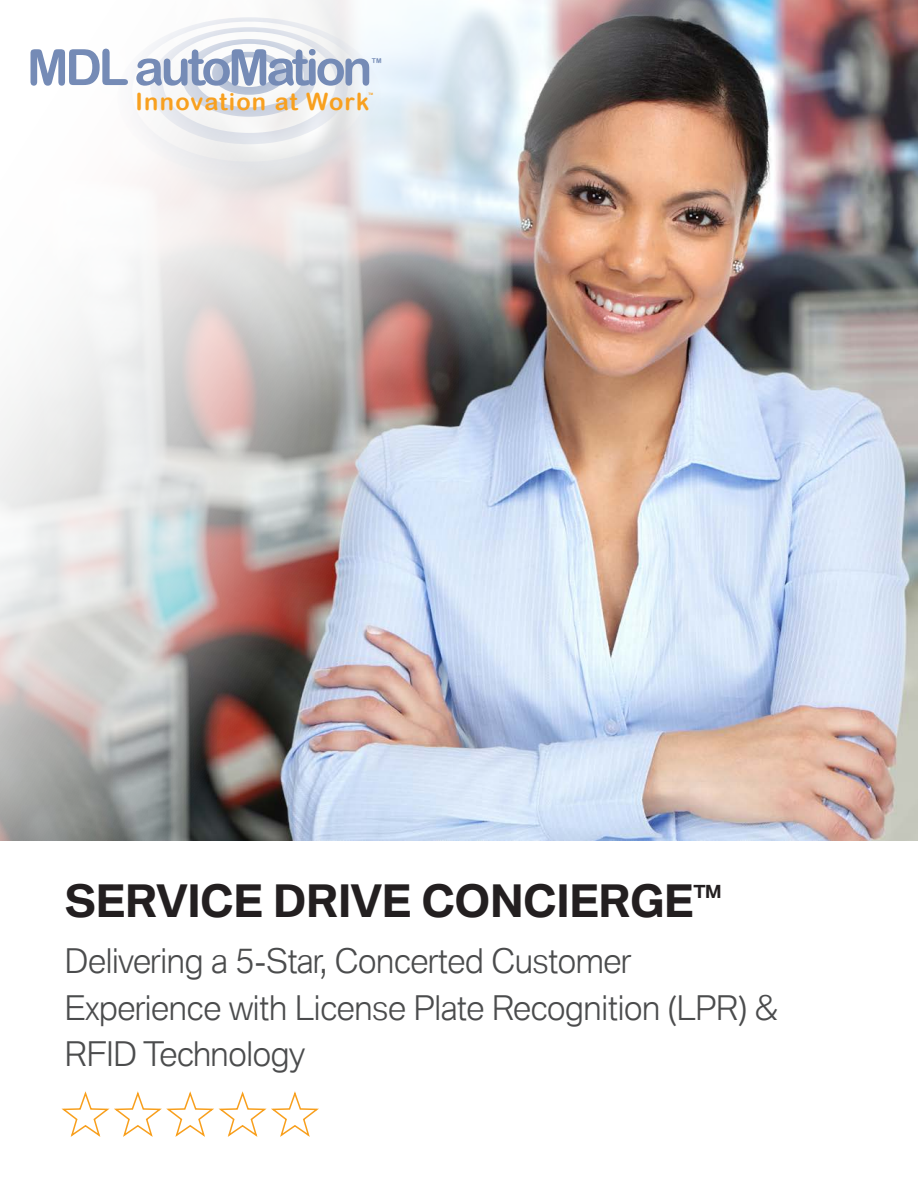
<style>
.page{position:relative;width:918px;height:1188px;background:#fff}
.page>*{position:absolute;margin:0;border:0;box-sizing:border-box;transform-origin:0 0}
.t1{font:49.95px "Arial Rounded MT Bold";letter-spacing:-.07em;color:#758bb6}
.t2{font:700 43.5px "BMW Type V2";letter-spacing:-.01em;color:#231f20}
.t3{font:300 33px/46.5px "BMW Type V2";letter-spacing:-.01em;color:#4b4c4d}
.t4{font:23.7px "Arial Rounded MT Bold";letter-spacing:.055em;color:#f8a01f}
.t5{font:700 17.55px "BMW Type V2";color:#231f20}
.t6{font:6.6px "Arial Rounded MT Bold";color:#758bb6}
.t7{font:3.15px "Arial Rounded MT Bold";color:#f8a020}
</style>
<div class="page">
<svg style="left:61px;top:1092px;width:258px;height:45px"></svg>
<img style="left:0;top:0;width:918px;height:840px">
<svg style="left:117px;top:17px;width:264px;height:160px"></svg>
<p class="t1" style="left:27px;top:38px;width:347px">MDL autoMation</p>
<p class="t4" style="left:136px;top:88px;width:235px">Innovation at Work</p>
<p class="t6" style="left:372px;top:57px;width:11px">TM</p>
<p class="t7" style="left:368px;top:92px;width:6px">TM</p>
<p class="t2" style="left:65px;top:876px;width:630px">SERVICE DRIVE CONCIERGE</p>
<p class="t5" style="left:693px;top:881px;width:30px">TM</p>
<p class="t3" style="left:65px;top:942px;width:714px">Delivering a 5-Star, Concerted Customer<br>Experience with License Plate Recognition (LPR) &amp;<br>RFID Technology</p>
</div>
